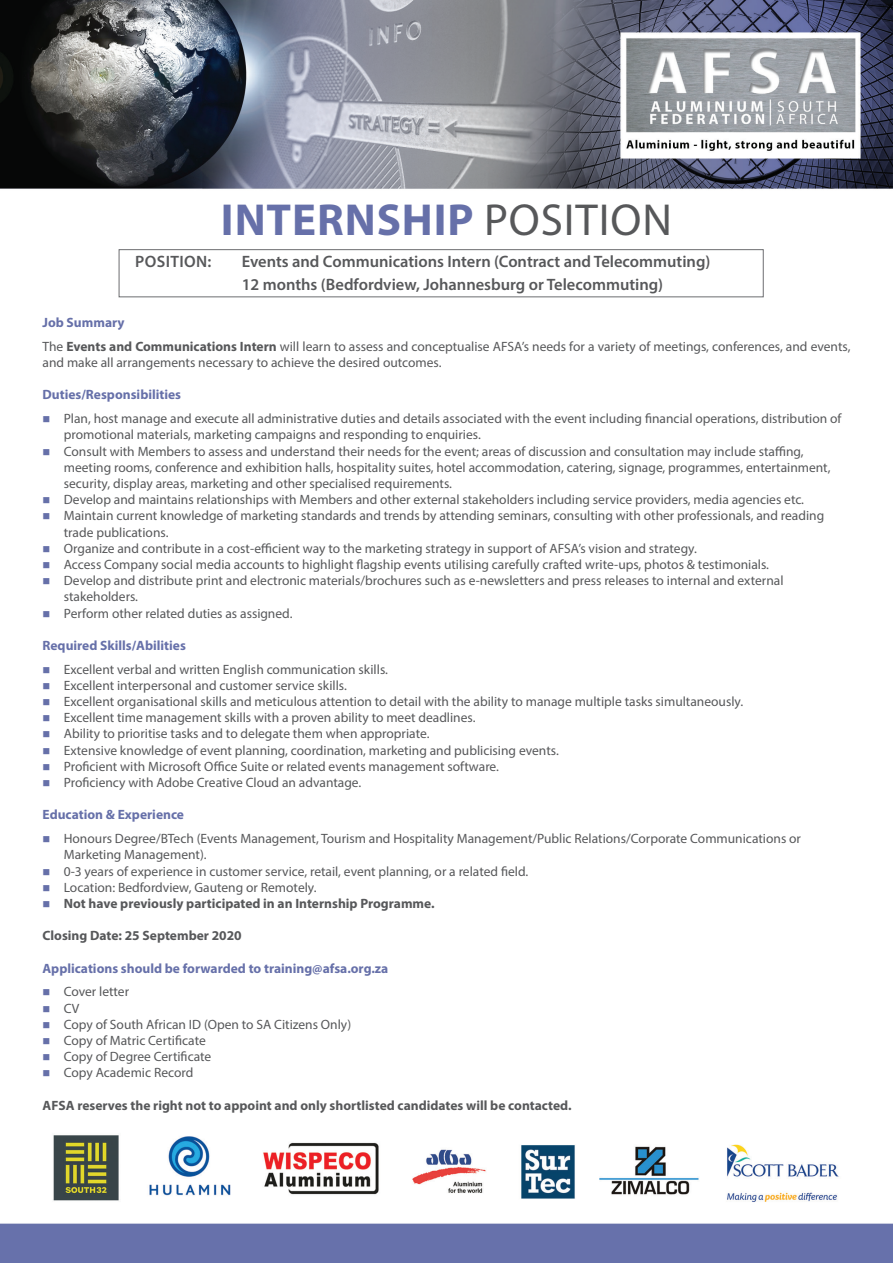
<style>
.page{position:relative;width:893px;height:1263px;background:#fff}
.page>*{position:absolute;margin:0;border:0;box-sizing:border-box;transform-origin:0 0}
.t1{font:700 45px "Myriad Pro";letter-spacing:.02em;color:#6670a9}
.t2{font:600 16.5px/22.5px "Myriad Pro";color:#57585a}
.t3{font:600 16.5px "Myriad Pro";letter-spacing:.02em;color:#57585a}
.t4{font:13.5px/16.2px "Myriad Pro";color:#57585a}
.t5{font:700 13.5px "Myriad Pro";color:#57585a}
.t6{font:700 13.5px "Myriad Pro";color:#6670a9}
.s1{font-weight:400;color:#57585a}
.s2{font-weight:700;color:#6670a9}
.s3{font-weight:700}
.s4{color:#6670a9}
</style>
<div class="page">
<img style="left:0;top:0;width:893px;height:1263px">
<div style="left:119px;top:249px;width:645px;height:48px;border:1px solid #6c6d70"></div>
<h1 class="t1" style="left:221px;top:190px;width:453px">INTERNSHIP <span class="s1">POSITION</span></h1>
<p class="t3" style="left:135px;top:251px;width:77px">POSITION:</p>
<p class="t2" style="left:242px;top:250px;width:470px">Events and Communications Intern (Contract and Telecommuting)<br>12 months (Bedfordview, Johannesburg or Telecommuting)</p>
<p class="t4" style="left:43px;top:310px;width:809px;line-height:23.7px"><span class="s2">Job Summary<br></span>The <span class="s3">Events and Communications Intern</span> will learn to assess and conceptualise AFSA’s needs for a variety of meetings, conferences, and events,</p>
<p class="t4" style="left:43px;top:354px;width:401px">and make all arrangements necessary to achieve the desired outcomes.</p>
<p class="t6" style="left:43px;top:386px;width:140px">Duties/Responsibilities</p>
<p class="t4" style="left:64px;top:410px;width:779px;text-indent:-21px"><span class="s4">■</span> Plan, host manage and execute all administrative duties and details associated with the event including financial operations, distribution of promotional materials, marketing campaigns and responding to enquiries.</p>
<p class="t4" style="left:64px;top:443px;width:768px;text-indent:-21px"><span class="s4">■</span> Consult with Members to assess and understand their needs for the event; areas of discussion and consultation may include staffing, meeting rooms, conference and exhibition halls, hospitality suites, hotel accommodation, catering, signage, programmes, entertainment, security, display areas, marketing and other specialised requirements.</p>
<p class="t4" style="left:43px;top:491px;width:763px"><span class="s4">■</span> Develop and maintains relationships with Members and other external stakeholders including service providers, media agencies etc.</p>
<p class="t4" style="left:64px;top:507px;width:762px;text-indent:-21px"><span class="s4">■</span> Maintain current knowledge of marketing standards and trends by attending seminars, consulting with other professionals, and reading trade publications.</p>
<p class="t4" style="left:43px;top:540px;width:656px"><span class="s4">■</span> Organize and contribute in a cost-efficient way to the marketing strategy in support of AFSA’s vision and strategy.</p>
<p class="t4" style="left:43px;top:556px;width:728px"><span class="s4">■</span> Access Company social media accounts to highlight flagship events utilising carefully crafted write-ups, photos &amp; testimonials.</p>
<p class="t4" style="left:64px;top:572px;width:721px;text-indent:-21px"><span class="s4">■</span> Develop and distribute print and electronic materials/brochures such as e-newsletters and press releases to internal and external stakeholders.</p>
<p class="t4" style="left:43px;top:605px;width:251px"><span class="s4">■</span> Perform other related duties as assigned.</p>
<p class="t6" style="left:43px;top:636px;width:145px">Required Skills/Abilities</p>
<p class="t4" style="left:43px;top:661px;width:347px"><span class="s4">■</span> Excellent verbal and written English communication skills.</p>
<p class="t4" style="left:43px;top:677px;width:306px"><span class="s4">■</span> Excellent interpersonal and customer service skills.</p>
<p class="t4" style="left:43px;top:693px;width:702px"><span class="s4">■</span> Excellent organisational skills and meticulous attention to detail with the ability to manage multiple tasks simultaneously.</p>
<p class="t4" style="left:43px;top:709px;width:435px"><span class="s4">■</span> Excellent time management skills with a proven ability to meet deadlines.</p>
<p class="t4" style="left:43px;top:726px;width:388px"><span class="s4">■</span> Ability to prioritise tasks and to delegate them when appropriate.</p>
<p class="t4" style="left:43px;top:742px;width:518px"><span class="s4">■</span> Extensive knowledge of event planning, coordination, marketing and publicising events.</p>
<p class="t4" style="left:43px;top:758px;width:458px"><span class="s4">■</span> Proficient with Microsoft Office Suite or related events management software.</p>
<p class="t4" style="left:43px;top:774px;width:320px"><span class="s4">■</span> Proficiency with Adobe Creative Cloud an advantage.</p>
<p class="t6" style="left:43px;top:806px;width:143px">Education &amp; Experience</p>
<p class="t4" style="left:64px;top:830px;width:739px;text-indent:-21px"><span class="s4">■</span> Honours Degree/BTech (Events Management, Tourism and Hospitality Management/Public Relations/Corporate Communications or<br>Marketing Management).</p>
<p class="t4" style="left:43px;top:863px;width:487px"><span class="s4">■</span> 0-3 years of experience in customer service, retail, event planning, or a related field.</p>
<p class="t4" style="left:43px;top:879px;width:276px"><span class="s4">■</span> Location: Bedfordview, Gauteng or Remotely.</p>
<p class="t5" style="left:43px;top:894px;width:394px"><span class="s4">■</span> Not have previously participated in an Internship Programme.</p>
<p class="t5" style="left:43px;top:927px;width:201px">Closing Date: 25 September 2020</p>
<p class="t6" style="left:43px;top:959px;width:347px">Applications should be forwarded to training@afsa.org.za</p>
<p class="t4" style="left:43px;top:984px;width:88px"><span class="s4">■</span> Cover letter</p>
<p class="t4" style="left:43px;top:1000px;width:38px"><span class="s4">■</span> CV</p>
<p class="t4" style="left:43px;top:1016px;width:310px"><span class="s4">■</span> Copy of South African ID (Open to SA Citizens Only)</p>
<p class="t4" style="left:43px;top:1032px;width:165px"><span class="s4">■</span> Copy of Matric Certificate</p>
<p class="t4" style="left:43px;top:1048px;width:170px"><span class="s4">■</span> Copy of Degree Certificate</p>
<p class="t4" style="left:43px;top:1065px;width:152px"><span class="s4">■</span> Copy Academic Record</p>
<p class="t5" style="left:43px;top:1096px;width:531px">AFSA reserves the right not to appoint and only shortlisted candidates will be contacted.</p>
</div>
